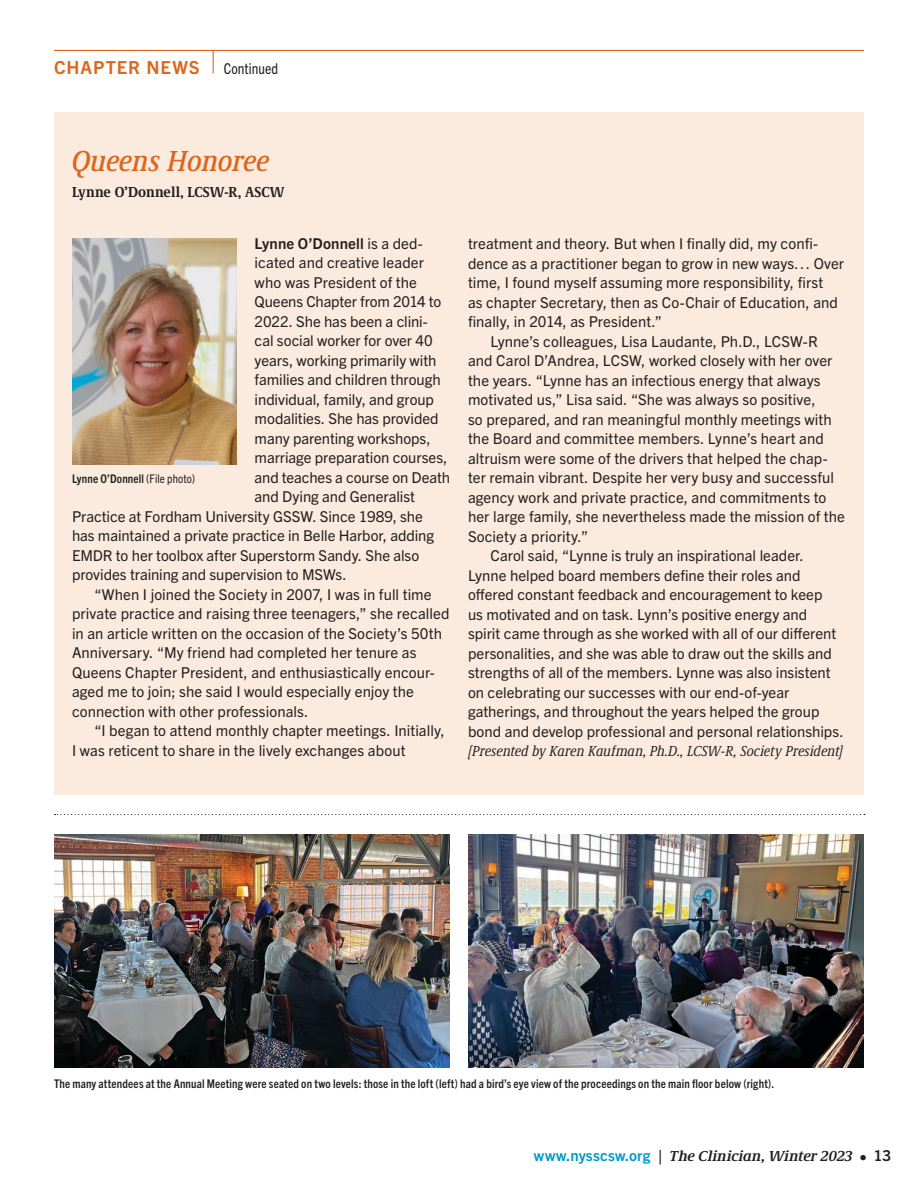
<style>
.page{position:relative;width:918px;height:1188px;background:#fff}
.page>*{position:absolute;margin:0;border:0;box-sizing:border-box;transform-origin:0 0}
.Body_Text_-_No_Inden{font:italic 500 condensed 30px "Demos Next Pro";letter-spacing:-.015em;color:#dd661e}
.t1{font:700 18px "Trade Gothic Next LT Pro";letter-spacing:.055em;color:#dd661e}
.Body_Text_-_Sans{font:15px/19.5px "Trade Gothic Next LT Pro";letter-spacing:.005em;color:#231f20}
.t2{font:italic 700 15px "Demos Next Pro";color:#231f20}
.Body_Text_-_No_Inden-2{font:700 condensed 15px "Demos Next Pro";letter-spacing:.01em;color:#231f20}
.Body_Text_-_Sans-2{font:700 15px "Trade Gothic Next LT Pro";letter-spacing:.01em;color:#231f20}
.t3{font:condensed 15px "Trade Gothic Next LT Pro";letter-spacing:.005em;color:#231f20}
.Captions{font:700 condensed 12px "Trade Gothic Next LT Pro";letter-spacing:.015em;color:#231f20}
.s1{font-weight:400}
.s2{font-family:"Demos Next Pro";font-style:italic;font-stretch:condensed}
.s3{font-family:"Trade Gothic Next LT Pro";font-style:normal;color:#009ac8}
.s4{font-family:"Trade Gothic Next LT Pro";font-style:normal}
</style>
<div class="page">
<hr style="left:54px;top:50px;width:810px;height:1px;background:#dd661e">
<svg style="left:213px;top:51px;width:1px;height:23px"></svg>
<div style="left:54px;top:112px;width:810px;height:683px;background:#fbebde"></div>
<img style="left:72px;top:239px;width:165px;height:225px">
<img style="left:54px;top:834px;width:396px;height:234px">
<img style="left:468px;top:834px;width:396px;height:234px">
<svg style="left:55px;top:814px;width:810px;height:1px"></svg>
<p class="t1" style="left:54px;top:54px;width:147px">CHAPTER NEWS</p>
<p class="t3" style="left:224px;top:58px;width:56px">Continued</p>
<p class="Body_Text_-_No_Inden" style="left:72px;top:141px;width:199px">Queens Honoree</p>
<p class="Body_Text_-_No_Inden-2" style="left:72px;top:182px;width:214px">Lynne O’Donnell, LCSW-R, ASCW</p>
<p class="Body_Text_-_Sans-2" style="left:255px;top:233px;width:170px">Lynne O’Donnell <span class="s1">is a ded-</span></p>
<p class="Body_Text_-_Sans" style="left:255px;top:252px;width:171px">icated and creative leader</p>
<p class="Body_Text_-_Sans" style="left:255px;top:272px;width:164px">who was President of the</p>
<p class="Body_Text_-_Sans" style="left:255px;top:291px;width:188px">Queens Chapter from 2014 to</p>
<p class="Body_Text_-_Sans" style="left:255px;top:311px;width:175px">2022. She has been a clini-</p>
<p class="Body_Text_-_Sans" style="left:255px;top:330px;width:180px">cal social worker for over 40</p>
<p class="Body_Text_-_Sans" style="left:255px;top:350px;width:183px">years, working primarily with</p>
<p class="Body_Text_-_Sans" style="left:255px;top:369px;width:188px">families and children through</p>
<p class="Body_Text_-_Sans" style="left:255px;top:389px;width:181px">individual, family, and group</p>
<p class="Body_Text_-_Sans" style="left:255px;top:408px;width:186px">modalities. She has provided</p>
<p class="Body_Text_-_Sans" style="left:255px;top:428px;width:178px">many parenting workshops,</p>
<p class="Body_Text_-_Sans" style="left:255px;top:447px;width:194px">marriage preparation courses,</p>
<p class="Body_Text_-_Sans" style="left:255px;top:467px;width:197px">and teaches a course on Death</p>
<p class="Body_Text_-_Sans" style="left:255px;top:486px;width:162px">and Dying and Generalist</p>
<p class="Body_Text_-_Sans" style="left:72px;top:506px;width:352px">Practice at Fordham University GSSW. Since 1989, she</p>
<p class="Body_Text_-_Sans" style="left:72px;top:525px;width:364px">has maintained a private practice in Belle Harbor, adding</p>
<p class="Body_Text_-_Sans" style="left:72px;top:545px;width:349px">EMDR to her toolbox after Superstorm Sandy. She also</p>
<p class="Body_Text_-_Sans" style="left:72px;top:564px;width:276px">provides training and supervision to MSWs.</p>
<p class="Body_Text_-_Sans" style="left:72px;top:584px;width:379px;text-indent:22px">“When I joined the Society in 2007, I was in full time private practice and raising three teenagers,” she recalled in an article written on the occasion of the Society’s 50th Anniversary. “My friend had completed her tenure as Queens Chapter President, and enthusiastically encour&shy;aged me to join; she said I would especially enjoy the connection with other professionals.</p>
<p class="Body_Text_-_Sans" style="left:72px;top:720px;width:374px;text-indent:22px">“I began to attend monthly chapter meetings. Initially,<br>I was reticent to share in the lively exchanges about</p>
<p class="Captions" style="left:72px;top:470px;width:125px">Lynne O’Donnell <span class="s1">(File photo)</span></p>
<p class="Body_Text_-_Sans" style="left:468px;top:233px;width:378px">treatment and theory. But when I finally did, my confi&shy;dence as a practitioner began to grow in new ways… Over time, I found myself assuming more responsibility, first<br>as chapter Secretary, then as Co-Chair of Education, and finally, in 2014, as President.”</p>
<p class="Body_Text_-_Sans" style="left:468px;top:330px;width:379px;text-indent:22px">Lynne’s colleagues, Lisa Laudante, Ph.D., LCSW-R and Carol D’Andrea, LCSW, worked closely with her over the years. “Lynne has an infectious energy that always motivated us,” Lisa said. “She was always so positive,<br>so prepared, and ran meaningful monthly meetings with the Board and committee members. Lynne’s heart and altruism were some of the drivers that helped the chap&shy;ter remain vibrant. Despite her very busy and successful agency work and private practice, and commitments to her large family, she nevertheless made the mission of the Society a priority.”</p>
<p class="Body_Text_-_Sans" style="left:468px;top:545px;width:377px;text-indent:22px">Carol said, “Lynne is truly an inspirational leader.<br>Lynne helped board members define their roles and offered constant feedback and encouragement to keep<br>us motivated and on task. Lynn’s positive energy and<br>spirit came through as she worked with all of our different personalities, and she was able to draw out the skills and strengths of all of the members. Lynne was also insistent on celebrating our successes with our end-of-year gatherings, and throughout the years helped the group bond and develop professional and personal relationships. <span class="s2">[Presented by Karen Kaufman, Ph.D., LCSW-R, Society President]</span></p>
<p class="Captions" style="left:54px;top:1075px;width:722px">The many attendees at the Annual Meeting were seated on two levels: those in the loft (left) had a bird’s eye view of the proceedings on the main floor below (right).</p>
<p class="t2" style="left:534px;top:1146px;width:359px"><span class="s3">www.nysscsw.org</span> | The Clinician, Winter 2023 <span class="s4">• 13</span></p>
</div>
